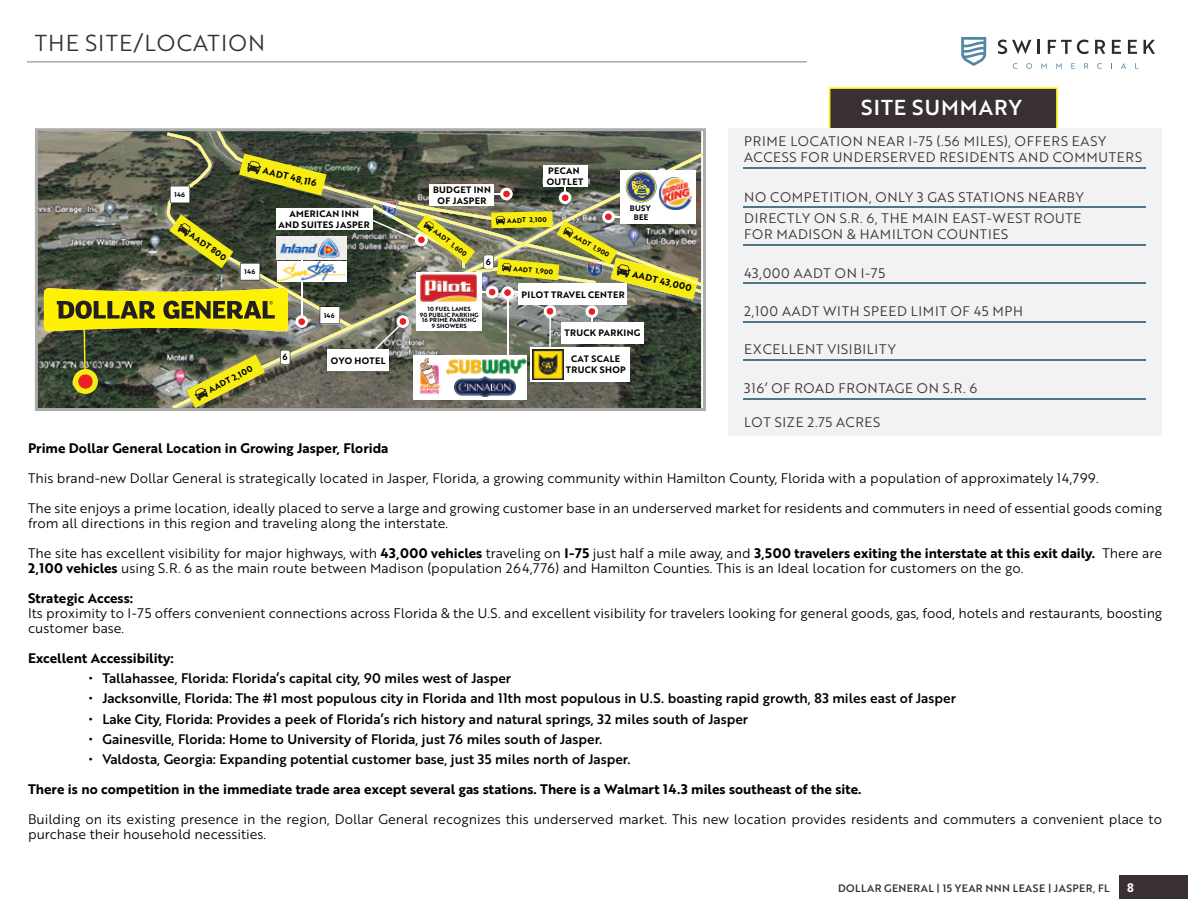
<style>
.page{position:relative;width:1188px;height:918px;background:#fff}
.page>*{position:absolute;margin:0;border:0;box-sizing:border-box;transform-origin:0 0}
.t1{font:22.5px "Brother 1816 Book";letter-spacing:.05em;color:#383033}
.t2{font:21px "Brother 1816 Medium";letter-spacing:.05em;color:#fff}
.t3{font:13.5px/15px "Brother 1816 Book";color:#000}
.t4{font:13.5px "Brother 1816 Medium";color:#000}
.t5{font:13.5px/16.2px "Brother 1816 Book";letter-spacing:.05em;color:#383033}
.t6{font:13.5px "Brother 1816 Bold";color:#000}
.t7{font:12px "Brother 1816 Bold";color:#fff}
.t8{font:10.5px "Brother 1816 Medium";letter-spacing:.04em;color:#383033}
.t9{font:9.3px "Brother 1816 Bold";color:#000}
.t10{font:9.15px/10.9px "Brother 1816 Bold";letter-spacing:.04em;color:#000;text-align:center}
.t11{font:8.7px "Brother 1816 Bold";color:#000}
.t12{font:8.55px "Brother 1816 Bold";color:#000}
.t13{font:7.8px/9.3px "Brother 1816 Bold";letter-spacing:.04em;color:#000;text-align:center}
.t14{font:6.6px "Brother 1816 Bold";letter-spacing:.035em;color:#000}
.t15{font:5.85px/5.8px "Brother 1816 Bold";letter-spacing:.04em;color:#000;text-align:center}
.s1{font-family:"Brother 1816 Bold"}
</style>
<div class="page">
<div style="left:1120px;top:875px;width:68px;height:24px;background:#383033"></div>
<hr style="left:27px;top:61px;width:780px;height:2px;background:#ababab">
<svg style="left:1121px;top:63px;width:5px;height:6px"></svg>
<svg style="left:998px;top:40px;width:33px;height:14px"></svg>
<svg style="left:1038px;top:40px;width:2px;height:14px"></svg>
<svg style="left:1048px;top:40px;width:40px;height:14px"></svg>
<svg style="left:1095px;top:40px;width:10px;height:14px"></svg>
<svg style="left:1112px;top:40px;width:9px;height:14px"></svg>
<svg style="left:1128px;top:40px;width:9px;height:14px"></svg>
<svg style="left:1144px;top:40px;width:11px;height:14px"></svg>
<svg style="left:961px;top:37px;width:25px;height:29px"></svg>
<svg style="left:1013px;top:63px;width:4px;height:6px"></svg>
<svg style="left:1026px;top:63px;width:6px;height:6px"></svg>
<svg style="left:1041px;top:63px;width:6px;height:6px"></svg>
<svg style="left:1056px;top:63px;width:6px;height:6px"></svg>
<svg style="left:1071px;top:63px;width:4px;height:6px"></svg>
<svg style="left:1084px;top:63px;width:4px;height:6px"></svg>
<svg style="left:1097px;top:63px;width:5px;height:6px"></svg>
<div style="left:829px;top:87px;width:229px;height:69px;background:#383033;border:2px solid #fff200"></div>
<div style="left:729px;top:128px;width:433px;height:308px;background:#f2f2f2"></div>
<hr style="left:743px;top:167px;width:403px;height:2px;background:#4f758b">
<hr style="left:743px;top:206px;width:403px;height:1px;background:#4f758b">
<hr style="left:743px;top:244px;width:403px;height:2px;background:#4f758b">
<hr style="left:743px;top:282px;width:403px;height:2px;background:#4f758b">
<hr style="left:743px;top:321px;width:403px;height:1px;background:#4f758b">
<hr style="left:743px;top:359px;width:403px;height:2px;background:#4f758b">
<hr style="left:743px;top:398px;width:403px;height:1px;background:#4f758b">
<img style="left:39px;top:132px;width:662px;height:275px">
<img style="left:308px;top:327px;width:176px;height:80px">
<img style="left:494px;top:154px;width:207px;height:18px">
<img style="left:167px;top:132px;width:181px;height:195px">
<svg style="left:320px;top:307px;width:20px;height:17px"></svg>
<svg style="left:240px;top:263px;width:20px;height:17px"></svg>
<div style="left:413px;top:355px;width:113px;height:45px;background:#fff"></div>
<img style="left:216px;top:132px;width:167px;height:73px">
<svg style="left:170px;top:186px;width:20px;height:17px"></svg>
<svg style="left:239px;top:154px;width:88px;height:42px;background:#959426"></svg>
<svg style="left:169px;top:214px;width:64px;height:54px;background:#86852f"></svg>
<img style="left:44px;top:288px;width:264px;height:119px">
<hr style="left:301px;top:255px;width:1px;height:63px;background:#fff">
<img style="left:459px;top:395px;width:53px;height:2px">
<img style="left:276px;top:237px;width:71px;height:23px">
<div style="left:621px;top:170px;width:75px;height:53px;background:#fff"></div>
<img style="left:277px;top:262px;width:69px;height:19px">
<img style="left:348px;top:172px;width:354px;height:223px">
<div style="left:35px;top:128px;width:671px;height:283px;border:3px solid #ababab"></div>
<h1 class="t1" style="left:35px;top:26px;width:232px">THE SITE/LOCATION</h1>
<p class="t14" style="left:174px;top:189px;width:12px">146</p>
<p class="t12" style="left:194px;top:229px;width:44px;rotate:35deg">AADT 800</p>
<p class="t9" style="left:265px;top:163px;width:57px;rotate:14deg">AADT 48,116</p>
<p class="t14" style="left:245px;top:267px;width:12px">146</p>
<p class="t10" style="left:279px;top:208px;width:93px">AMERICAN INN<br>AND SUITES JASPER</p>
<p class="t14" style="left:324px;top:310px;width:12px">146</p>
<p class="t10" style="left:433px;top:184px;width:59px">BUDGET INN<br>OF JASPER</p>
<p class="t14" style="left:437px;top:227px;width:42px;rotate:37deg">AADT 1,600</p>
<p class="t11" style="left:486px;top:255px;width:7px">6</p>
<p class="t15" style="left:420px;top:305px;width:60px">10 FUEL LANES<br>90 PUBLIC PARKING<br>16 PRIME PARKING<br>9 SHOWERS</p>
<p class="t10" style="left:547px;top:165px;width:38px;text-align:left">PECAN<br>OUTLET</p>
<p class="t14" style="left:507px;top:215px;width:41px;rotate:-1deg">AADT 2,100</p>
<p class="t14" style="left:577px;top:231px;width:41px;rotate:30deg">AADT 1,900</p>
<p class="t13" style="left:630px;top:203px;width:22px">BUSY<br>BEE</p>
<p class="t14" style="left:514px;top:263px;width:41px;rotate:6deg">AADT 1,900</p>
<p class="t9" style="left:634px;top:267px;width:62px;rotate:14deg">AADT 43,000</p>
<p class="t10" style="left:522px;top:288px;width:105px">PILOT TRAVEL CENTER</p>
<p class="t10" style="left:565px;top:327px;width:77px">TRUCK PARKING</p>
<h2 class="t2" style="left:861px;top:92px;width:162px">SITE SUMMARY</h2>
<p class="t5" style="left:744px;top:132px;width:399px">PRIME LOCATION NEAR I-75 (.56 MILES), OFFERS EASY<br>ACCESS FOR UNDERSERVED RESIDENTS AND COMMUTERS</p>
<p class="t5" style="left:744px;top:189px;width:341px">NO COMPETITION, ONLY 3 GAS STATIONS NEARBY</p>
<p class="t5" style="left:744px;top:210px;width:339px">DIRECTLY ON S.R. 6, THE MAIN EAST-WEST ROUTE<br>FOR MADISON &amp; HAMILTON COUNTIES</p>
<p class="t5" style="left:744px;top:265px;width:142px">43,000 AADT ON I-75</p>
<p class="t5" style="left:744px;top:302px;width:280px">2,100 AADT WITH SPEED LIMIT OF 45 MPH</p>
<p class="t12" style="left:206px;top:384px;width:50px;rotate:-27deg">AADT 2,100</p>
<p class="t11" style="left:282px;top:350px;width:7px">6</p>
<p class="t10" style="left:331px;top:354px;width:56px">OYO HOTEL</p>
<p class="t10" style="left:566px;top:353px;width:62px">CAT SCALE<br>TRUCK SHOP</p>
<p class="t5" style="left:744px;top:341px;width:153px">EXCELLENT VISIBILITY</p>
<p class="t5" style="left:744px;top:380px;width:235px">316’ OF ROAD FRONTAGE ON S.R. 6</p>
<p class="t5" style="left:744px;top:413px;width:138px">LOT SIZE 2.75 ACRES</p>
<p class="t6" style="left:28px;top:438px;width:362px">Prime Dollar General Location in Growing Jasper, Florida</p>
<p class="t3" style="left:28px;top:470px;width:1072px">This brand-new Dollar General is strategically located in Jasper, Florida, a growing community within Hamilton County, Florida with a population of approximately 14,799.</p>
<p class="t3" style="left:28px;top:500px;width:1135px">The site enjoys a prime location, ideally placed to serve a large and growing customer base in an underserved market for residents and commuters in need of essential goods coming from all directions in this region and traveling along the interstate.</p>
<p class="t3" style="left:28px;top:545px;width:1136px">The site has excellent visibility for major highways, with <span class="s1">43,000 vehicles</span> traveling on <span class="s1">I-75</span> just half a mile away, and <span class="s1">3,500 travelers exiting the interstate at this exit daily.</span> There are<br><span class="s1">2,100 vehicles</span> using S.R. 6 as the main route between Madison (population 264,776) and Hamilton Counties. This is an Ideal location for customers on the go.</p>
<p class="t6" style="left:28px;top:588px;width:107px">Strategic Access:</p>
<p class="t3" style="left:28px;top:605px;width:1136px">Its proximity to I-75 offers convenient connections across Florida &amp; the U.S. and excellent visibility for travelers looking for general goods, gas, food, hotels and restaurants, boosting customer base.</p>
<p class="t6" style="left:28px;top:648px;width:147px">Excellent Accessibility:</p>
<p class="t4" style="left:89px;top:668px;width:424px">• Tallahassee, Florida: Florida’s capital city, 90 miles west of Jasper</p>
<p class="t4" style="left:89px;top:688px;width:869px">• Jacksonville, Florida: The #1 most populous city in Florida and 11th most populous in U.S. boasting rapid growth, 83 miles east of Jasper</p>
<p class="t4" style="left:89px;top:709px;width:661px">• Lake City, Florida: Provides a peek of Florida’s rich history and natural springs, 32 miles south of Jasper</p>
<p class="t4" style="left:89px;top:729px;width:515px">• Gainesville, Florida: Home to University of Florida, just 76 miles south of Jasper.</p>
<p class="t4" style="left:89px;top:749px;width:543px">• Valdosta, Georgia: Expanding potential customer base, just 35 miles north of Jasper.</p>
<p class="t6" style="left:28px;top:779px;width:835px">There is no competition in the immediate trade area except several gas stations. There is a Walmart 14.3 miles southeast of the site.</p>
<p class="t3" style="left:28px;top:811px;width:1135px">Building on its existing presence in the region, Dollar General recognizes this underserved market. This new location provides residents and commuters a convenient place to purchase their household necessities.</p>
<p class="t8" style="left:838px;top:880px;width:273px">DOLLAR GENERAL | 15 YEAR NNN LEASE | JASPER, FL</p>
<p class="t7" style="left:1127px;top:879px;width:8px">8</p>
</div>
